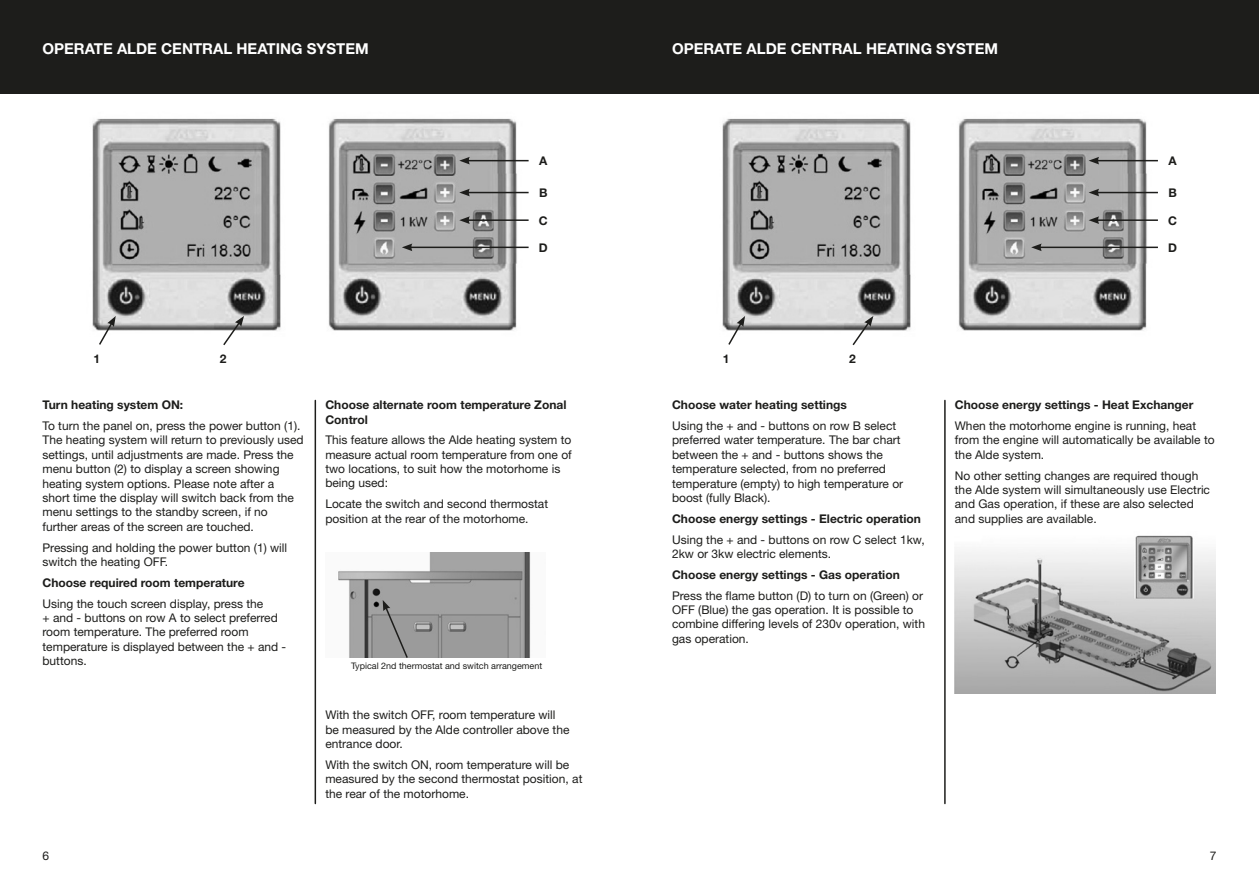
<style>
.page{position:relative;width:1259px;height:893px;background:#fff}
.page>*{position:absolute;margin:0;border:0;box-sizing:border-box;transform-origin:0 0}
.Sub_heading{font:700 15px "Helvetica Neue";color:#fff}
.Body{font:12px/14.4px "Helvetica Neue";color:#1d1d1b}
.Body-2{font:700 12px/14.4px "Helvetica Neue";color:#1d1d1b}
.Body-3{font:9px "Helvetica Neue";color:#1d1d1b}
</style>
<div class="page">
<div style="left:0;top:0;width:1259px;height:94px;background:#1d1d1b"></div>
<hr style="left:314px;top:400px;width:2px;height:403px;background:#1d1d1b">
<img style="left:338px;top:552px;width:193px;height:105px">
<img style="left:92px;top:118px;width:437px;height:213px">
<svg style="left:98px;top:316px;width:18px;height:29px"></svg>
<svg style="left:383px;top:600px;width:26px;height:58px;background:#929292"></svg>
<svg style="left:222px;top:316px;width:22px;height:30px"></svg>
<hr style="left:467px;top:160px;width:61px;height:1px;background:#1d1d1b">
<svg style="left:459px;top:157px;width:11px;height:7px"></svg>
<hr style="left:467px;top:192px;width:61px;height:1px;background:#1d1d1b">
<svg style="left:459px;top:189px;width:11px;height:7px"></svg>
<hr style="left:467px;top:219px;width:61px;height:2px;background:#1d1d1b">
<svg style="left:459px;top:216px;width:11px;height:8px"></svg>
<hr style="left:410px;top:247px;width:118px;height:1px;background:#1d1d1b">
<svg style="left:402px;top:243px;width:10px;height:8px"></svg>
<img style="left:955px;top:535px;width:260px;height:158px">
<img style="left:722px;top:118px;width:436px;height:213px">
<svg style="left:727px;top:316px;width:18px;height:29px"></svg>
<svg style="left:851px;top:316px;width:22px;height:30px"></svg>
<hr style="left:1096px;top:160px;width:62px;height:1px;background:#1d1d1b">
<svg style="left:1088px;top:157px;width:11px;height:7px"></svg>
<hr style="left:1096px;top:192px;width:62px;height:1px;background:#1d1d1b">
<svg style="left:1088px;top:189px;width:11px;height:7px"></svg>
<hr style="left:1096px;top:219px;width:62px;height:2px;background:#1d1d1b">
<svg style="left:1088px;top:216px;width:11px;height:8px"></svg>
<hr style="left:1039px;top:247px;width:119px;height:1px;background:#1d1d1b">
<svg style="left:1031px;top:243px;width:10px;height:8px"></svg>
<hr style="left:944px;top:400px;width:1px;height:403px;background:#1d1d1b">
<p class="Sub_heading" style="left:43px;top:40px;width:328px">OPERATE ALDE CENTRAL HEATING SYSTEM</p>
<p class="Sub_heading" style="left:672px;top:40px;width:328px">OPERATE ALDE CENTRAL HEATING SYSTEM</p>
<p class="Body-2" style="left:94px;top:351px;width:8px">1</p>
<p class="Body-2" style="left:220px;top:351px;width:8px">2</p>
<p class="Body-2" style="left:539px;top:154px;width:10px">A</p>
<p class="Body-2" style="left:539px;top:185px;width:10px">B</p>
<p class="Body-2" style="left:539px;top:213px;width:10px">C</p>
<p class="Body-2" style="left:539px;top:240px;width:10px">D</p>
<p class="Body-2" style="left:723px;top:351px;width:8px">1</p>
<p class="Body-2" style="left:849px;top:351px;width:8px">2</p>
<p class="Body-2" style="left:1168px;top:154px;width:10px">A</p>
<p class="Body-2" style="left:1168px;top:185px;width:10px">B</p>
<p class="Body-2" style="left:1168px;top:213px;width:10px">C</p>
<p class="Body-2" style="left:1168px;top:240px;width:10px">D</p>
<p class="Body-2" style="left:43px;top:397px;width:142px">Turn heating system ON:</p>
<p class="Body" style="left:43px;top:418px;width:263px">To turn the panel on, press the power button (1).<br>The heating system will return to previously used settings, until adjustments are made. Press the menu button (2) to display a screen showing heating system options. Please note after a short time the display will switch back from the menu settings to the standby screen, if no further areas of the screen are touched.</p>
<p class="Body" style="left:43px;top:540px;width:246px">Pressing and holding the power button (1) will switch the heating OFF.</p>
<p class="Body-2" style="left:43px;top:575px;width:204px">Choose required room temperature</p>
<p class="Body" style="left:43px;top:596px;width:245px">Using the touch screen display, press the<br>+ and - buttons on row A to select preferred room temperature. The preferred room temperature is displayed between the + and - buttons.</p>
<p class="Body-2" style="left:325px;top:397px;width:243px">Choose alternate room temperature Zonal<br>Control</p>
<p class="Body" style="left:325px;top:433px;width:248px">This feature allows the Alde heating system to measure actual room temperature from one of two locations, to suit how the motorhome is being used:</p>
<p class="Body" style="left:325px;top:497px;width:224px">Locate the switch and second thermostat position at the rear of the motorhome.</p>
<p class="Body-3" style="left:351px;top:660px;width:193px">Typical 2nd thermostat and switch arrangement</p>
<p class="Body" style="left:325px;top:708px;width:246px">With the switch OFF, room temperature will be measured by the Alde controller above the entrance door.</p>
<p class="Body" style="left:325px;top:757px;width:258px">With the switch ON, room temperature will be measured by the second thermostat position, at the rear of the motorhome.</p>
<p class="Body-2" style="left:672px;top:397px;width:176px">Choose water heating settings</p>
<p class="Body" style="left:672px;top:418px;width:233px">Using the + and - buttons on row B select preferred water temperature. The bar chart between the + and - buttons shows the temperature selected, from no preferred temperature (empty) to high temperature or boost (fully Black).</p>
<p class="Body-2" style="left:672px;top:511px;width:250px">Choose energy settings - Electric operation</p>
<p class="Body" style="left:672px;top:532px;width:254px">Using the + and - buttons on row C select 1kw,<br>2kw or 3kw electric elements.</p>
<p class="Body-2" style="left:672px;top:567px;width:229px">Choose energy settings - Gas operation</p>
<p class="Body" style="left:672px;top:588px;width:254px">Press the flame button (D) to turn on (Green) or OFF (Blue) the gas operation. It is possible to combine differing levels of 230v operation, with gas operation.</p>
<p class="Body-2" style="left:955px;top:397px;width:240px">Choose energy settings - Heat Exchanger</p>
<p class="Body" style="left:955px;top:418px;width:261px">When the motorhome engine is running, heat from the engine will automatically be available to the Alde system.</p>
<p class="Body" style="left:955px;top:468px;width:257px">No other setting changes are required though the Alde system will simultaneously use Electric and Gas operation, if these are also selected and supplies are available.</p>
<p class="Body" style="left:43px;top:848px;width:8px">6</p>
<p class="Body" style="left:1209px;top:848px;width:8px">7</p>
</div>
